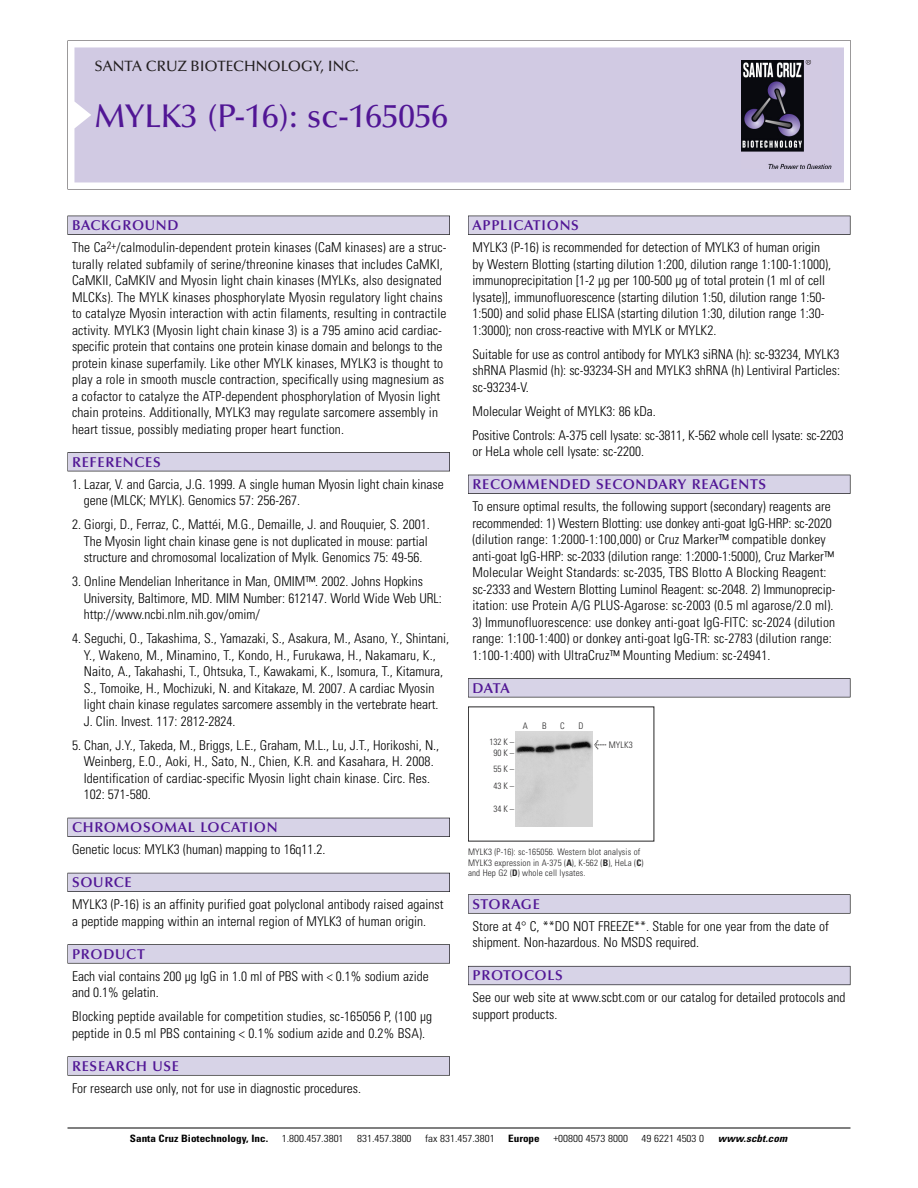
<style>
.page{position:relative;width:918px;height:1188px;background:#fff}
.page>*{position:absolute;margin:0;border:0;box-sizing:border-box;transform-origin:0 0}
.t1{font:500 33px "Optima";color:#511695}
.t2{font:500 15px "Optima";color:#231f20}
.t3{font:600 14.25px "Optima";letter-spacing:.05em;color:#511695}
.t4{font:300 condensed 13.5px/16.5px "Univers";color:#000}
.t5{font:300 condensed 10.2px "Univers";color:#000;scale:1.1 1}
.t6{font:700 condensed 10.2px "Univers";color:#000;scale:1.1 1}
.t7{font:italic 700 condensed 10.2px "Univers";letter-spacing:.005em;color:#000;scale:1.1 1}
.t8{font:9px/10.5px "Univers Condensed Light+XMQRGN";letter-spacing:.015em;color:#272627}
.s1{font-family:"Meta Plus Book Roman+WKOTDU";font-size:10.5px}
.s2{font-family:"Univers Condensed Bold+UWBBKJ"}
</style>
<div class="page">
<svg style="left:68px;top:40px;width:783px;height:149px"></svg>
<div style="left:74px;top:47px;width:770px;height:135px;background:#d1cae3"></div>
<img style="left:741px;top:60px;width:90px;height:108px">
<div style="left:68px;top:216px;width:382px;height:19px;background:#525155"></div>
<div style="left:68px;top:216px;width:381px;height:18px;background:#d7d3e7"></div>
<div style="left:68px;top:452px;width:382px;height:19px;background:#525155"></div>
<div style="left:68px;top:453px;width:381px;height:18px;background:#d7d3e7"></div>
<div style="left:68px;top:818px;width:382px;height:19px;background:#525158"></div>
<div style="left:68px;top:818px;width:381px;height:18px;background:#d7d3e7"></div>
<div style="left:68px;top:873px;width:382px;height:19px;background:#54535a"></div>
<div style="left:68px;top:873px;width:381px;height:18px;background:#d7d3e7"></div>
<svg style="left:68px;top:944px;width:382px;height:20px"></svg>
<div style="left:68px;top:945px;width:381px;height:18px;background:#d7d3e7"></div>
<div style="left:68px;top:1056px;width:382px;height:20px;background:#626263"></div>
<div style="left:68px;top:1057px;width:381px;height:18px;background:#d7d3e7"></div>
<div style="left:468px;top:216px;width:382px;height:19px;background:#525155"></div>
<div style="left:468px;top:216px;width:382px;height:18px;background:#d7d3e7"></div>
<div style="left:468px;top:475px;width:382px;height:19px;background:#515055"></div>
<div style="left:468px;top:475px;width:382px;height:18px;background:#d7d3e7"></div>
<div style="left:468px;top:678px;width:382px;height:19px;background:#545357"></div>
<div style="left:468px;top:679px;width:382px;height:18px;background:#d7d3e7"></div>
<div style="left:468px;top:894px;width:382px;height:20px;background:#666667"></div>
<div style="left:468px;top:895px;width:382px;height:18px;background:#d7d3e7"></div>
<div style="left:468px;top:966px;width:382px;height:19px;background:#66646d"></div>
<div style="left:468px;top:967px;width:382px;height:18px;background:#d7d3e7"></div>
<hr style="left:68px;top:1128px;width:782px;height:1px;background:#000">
<img style="left:515px;top:732px;width:77px;height:95px">
<p class="t2" style="left:94px;top:61px;width:266px">SANTA CRUZ BIOTECHNOLOGY, INC.</p>
<h1 class="t1" style="left:94px;top:103px;width:355px">MYLK3 (P-16): sc-165056</h1>
<p class="t3" style="left:72px;top:219px;width:108px">BACKGROUND</p>
<p class="t4" style="left:72px;top:240px;width:376px">The Ca<sup>2+</sup>/calmodulin-dependent protein kinases (CaM kinases) are a struc&shy;turally related subfamily of serine/threonine kinases that includes CaMKI, CaMKII, CaMKIV and Myosin light chain kinases (MYLKs, also designated MLCKs). The MYLK kinases phosphorylate Myosin regulatory light chains to catalyze Myosin interaction with actin filaments, resulting in contractile activity. MYLK3 (Myosin light chain kinase 3) is a 795 amino acid cardiac&shy;specific protein that contains one protein kinase domain and belongs to the protein kinase superfamily. Like other MYLK kinases, MYLK3 is thought to play a role in smooth muscle contraction, specifically using magnesium as a cofactor to catalyze the ATP-dependent phosphorylation of Myosin light chain proteins. Additionally, MYLK3 may regulate sarcomere assembly in heart tissue, possibly mediating proper heart function.</p>
<p class="t3" style="left:72px;top:456px;width:90px">REFERENCES</p>
<p class="t4" style="left:84px;top:477px;width:362px;text-indent:-12px">1. Lazar, V. and Garcia, J.G. 1999. A single human Myosin light chain kinase gene (MLCK; MYLK). Genomics 57: 256-267.</p>
<p class="t4" style="left:84px;top:517px;width:348px;text-indent:-12px">2. Giorgi, D., Ferraz, C., Mattéi, M.G., Demaille, J. and Rouquier, S. 2001.<br>The Myosin light chain kinase gene is not duplicated in mouse: partial structure and chromosomal localization of Mylk. Genomics 75: 49-56.</p>
<p class="t4" style="left:84px;top:574px;width:360px;text-indent:-12px">3. Online Mendelian Inheritance in Man, OMIM™. 2002. Johns Hopkins<br>University, Baltimore, MD. MIM Number: 612147. World Wide Web URL: http://www.ncbi.nlm.nih.gov/omim/</p>
<p class="t4" style="left:84px;top:631px;width:367px;text-indent:-12px">4. Seguchi, O., Takashima, S., Yamazaki, S., Asakura, M., Asano, Y., Shintani, Y., Wakeno, M., Minamino, T., Kondo, H., Furukawa, H., Nakamaru, K., Naito, A., Takahashi, T., Ohtsuka, T., Kawakami, K., Isomura, T., Kitamura, S., Tomoike, H., Mochizuki, N. and Kitakaze, M. 2007. A cardiac Myosin light chain kinase regulates sarcomere assembly in the vertebrate heart.<br>J. Clin. Invest. 117: 2812-2824.</p>
<p class="t4" style="left:84px;top:738px;width:357px;text-indent:-12px">5. Chan, J.Y., Takeda, M., Briggs, L.E., Graham, M.L., Lu, J.T., Horikoshi, N., Weinberg, E.O., Aoki, H., Sato, N., Chien, K.R. and Kasahara, H. 2008.<br>Identification of cardiac-specific Myosin light chain kinase. Circ. Res.<br>102: 571-580.</p>
<p class="t3" style="left:72px;top:822px;width:207px">CHROMOSOMAL LOCATION</p>
<p class="t4" style="left:72px;top:842px;width:255px">Genetic locus: MYLK3 (human) mapping to 16q11.2.</p>
<p class="t3" style="left:72px;top:877px;width:61px">SOURCE</p>
<p class="t4" style="left:72px;top:897px;width:373px">MYLK3 (P-16) is an affinity purified goat polyclonal antibody raised against a peptide mapping within an internal region of MYLK3 of human origin.</p>
<p class="t3" style="left:72px;top:948px;width:74px">PRODUCT</p>
<p class="t4" style="left:72px;top:969px;width:358px">Each vial contains 200 µg IgG in 1.0 ml of PBS with &lt; 0.1% sodium azide and 0.1% gelatin.</p>
<p class="t4" style="left:72px;top:1009px;width:362px">Blocking peptide available for competition studies, sc-165056 P, (100 µg peptide in 0.5 ml PBS containing &lt; 0.1% sodium azide and 0.2% BSA).</p>
<p class="t3" style="left:72px;top:1060px;width:109px">RESEARCH USE</p>
<p class="t4" style="left:72px;top:1081px;width:290px">For research use only, not for use in diagnostic procedures.</p>
<p class="t3" style="left:473px;top:219px;width:108px">APPLICATIONS</p>
<p class="t4" style="left:473px;top:240px;width:360px">MYLK3 (P-16) is recommended for detection of MYLK3 of human origin by Western Blotting (starting dilution 1:200, dilution range 1:100-1:1000), immunoprecipitation [1-2 µg per 100-500 µg of total protein (1 ml of cell lysate)], immunofluorescence (starting dilution 1:50, dilution range 1:50- 1:500) and solid phase ELISA (starting dilution 1:30, dilution range 1:30- 1:3000); non cross-reactive with MYLK or MYLK2.</p>
<p class="t4" style="left:473px;top:347px;width:369px;text-align:justify">Suitable for use as control antibody for MYLK3 siRNA (h): sc-93234, MYLK3 shRNA Plasmid (h): sc-93234-SH and MYLK3 shRNA (h) Lentiviral Particles: sc-93234-V.</p>
<p class="t4" style="left:473px;top:400px;width:373px;line-height:24px">Molecular Weight of MYLK3: 86 kDa.<br>Positive Controls: A-375 cell lysate: sc-3811, K-562 whole cell lysate: sc-2203</p>
<p class="t4" style="left:473px;top:444px;width:173px">or HeLa whole cell lysate: sc-2200.</p>
<p class="t3" style="left:473px;top:479px;width:295px">RECOMMENDED SECONDARY REAGENTS</p>
<p class="t4" style="left:473px;top:499px;width:364px">To ensure optimal results, the following support (secondary) reagents are recommended: 1) Western Blotting: use donkey anti-goat IgG-HRP: sc-2020 (dilution range: 1:2000-1:100,000) or Cruz Marker™ compatible donkey anti-goat IgG-HRP: sc-2033 (dilution range: 1:2000-1:5000), Cruz Marker™ Molecular Weight Standards: sc-2035, TBS Blotto A Blocking Reagent: sc-2333 and Western Blotting Luminol Reagent: sc-2048. 2) Immunoprecip&shy;itation: use Protein A/G PLUS-Agarose: sc-2003 (0.5 ml agarose/2.0 ml).</p>
<p class="t4" style="left:473px;top:615px;width:364px">3) Immunofluorescence: use donkey anti-goat IgG-FITC: sc-2024 (dilution range: 1:100-1:400) or donkey anti-goat IgG-TR: sc-2783 (dilution range:<br>1:100-1:400) with UltraCruz™ Mounting Medium: sc-24941.</p>
<p class="t3" style="left:473px;top:682px;width:39px">DATA</p>
<p class="t8" style="left:489px;top:737px;width:26px;line-height:11.2px;text-align:center">132 K –<br>90K–</p>
<p class="t8" style="left:493px;top:762px;width:22px;line-height:16.8px">55K–<br>43K–</p>
<p class="t8" style="left:493px;top:804px;width:22px">34K–</p>
<p class="t8" style="left:523px;top:721px;width:7px">A</p>
<p class="t8" style="left:542px;top:721px;width:6px">B</p>
<p class="t8" style="left:560px;top:721px;width:6px">C</p>
<p class="t8" style="left:578px;top:721px;width:7px">D</p>
<p class="t8" style="left:594px;top:740px;width:40px"><span class="s1">&lt;</span> MYLK3</p>
<p class="t8" style="left:468px;top:848px;width:177px">MYLK3 (P-16): sc-165056. Western blot analysis of<br>MYLK3 expression in A-375 (<span class="s2">A</span>), K-562 (<span class="s2">B</span>), HeLa (<span class="s2">C</span>) and Hep G2 (<span class="s2">D</span>) whole cell lysates.</p>
<p class="t3" style="left:473px;top:898px;width:69px">STORAGE</p>
<p class="t4" style="left:473px;top:919px;width:358px">Store at 4° C, **DO NOT FREEZE**. Stable for one year from the date of shipment. Non-hazardous. No MSDS required.</p>
<p class="t3" style="left:473px;top:970px;width:92px">PROTOCOLS</p>
<p class="t4" style="left:473px;top:991px;width:375px">See our web site at www.scbt.com or our catalog for detailed protocols and support products.</p>
<p class="t6" style="left:130px;top:1135px;width:127px">Santa Cruz Biotechnology, Inc.</p>
<p class="t5" style="left:282px;top:1135px;width:58px">1.800.457.3801</p>
<p class="t5" style="left:357px;top:1135px;width:51px">831.457.3800</p>
<p class="t5" style="left:425px;top:1135px;width:65px">fax 831.457.3801</p>
<p class="t6" style="left:508px;top:1135px;width:30px">Europe</p>
<p class="t5" style="left:553px;top:1135px;width:69px">+00800 4573 8000</p>
<p class="t5" style="left:642px;top:1135px;width:58px">49 6221 4503 0</p>
<p class="t7" style="left:718px;top:1135px;width:64px">www.scbt.com</p>
</div>
